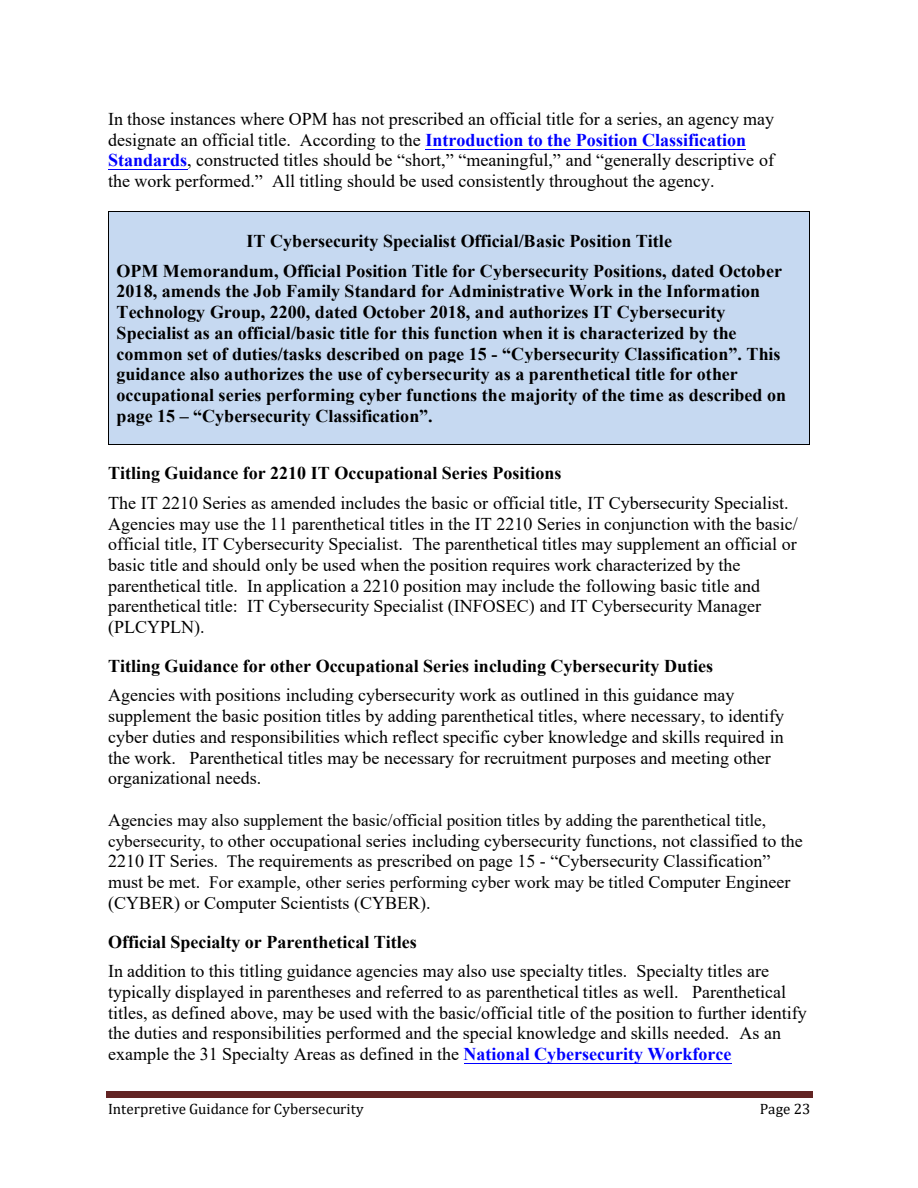
<style>
.page{position:relative;width:918px;height:1188px;background:#fff}
.page>*{position:absolute;margin:0;border:0;box-sizing:border-box;transform-origin:0 0}
.t1{font:18px/20.7px "Times New Roman";color:#000}
.t2{font:700 18px/20.7px "Times New Roman";color:#000}
.t3{font:17.25px "Times New Roman";color:#000}
.t4{font:15px "Cambria";color:#000}
.s1{font-weight:700;color:#00f}
.s2{font-size:18px}
.s3{font-size:17.25px}
</style>
<div class="page">
<div style="left:106px;top:1091px;width:707px;height:5px;background:#622423"></div>
<hr style="left:106px;top:1097px;width:707px;height:1px;background:#622423">
<div style="left:109px;top:212px;width:701px;height:232px;background:#c6d9f1"></div>
<hr style="left:109px;top:212px;width:701px;height:1px;background:#000">
<hr style="left:108px;top:212px;width:1px;height:232px;background:#000">
<hr style="left:109px;top:444px;width:701px;height:1px;background:#000">
<hr style="left:810px;top:212px;width:1px;height:232px;background:#000">
<hr style="left:425px;top:149px;width:321px;height:1px;background:#00f">
<hr style="left:108px;top:169px;width:79px;height:1px;background:#00f">
<hr style="left:464px;top:1063px;width:267px;height:1px;background:#00f">
<p class="t1" style="left:108px;top:108px;width:668px">In those instances where OPM has not prescribed an official title for a series, an agency may designate an official title. According to the <span class="s1">Introduction to the Position Classification Standards</span>, constructed titles should be “short,” “meaningful,” and “generally descriptive of the work performed.” All titling should be used consistently throughout the agency.</p>
<p class="t2" style="left:117px;top:226px;width:667px;line-height:29.7px;text-indent:130px">IT Cybersecurity Specialist Official/Basic Position Title<br>OPM Memorandum, Official Position Title for Cybersecurity Positions, dated October</p>
<p class="t2" style="left:117px;top:281px;width:671px">2018, amends the Job Family Standard for Administrative Work in the Information Technology Group, 2200, dated October 2018, and authorizes IT Cybersecurity Specialist as an official/basic title for this function when it is characterized by the common set of duties/tasks described on page 15 - “Cybersecurity Classification”. This guidance also authorizes the use of cybersecurity as a parenthetical title for other occupational series performing cyber functions the majority of the time as described on page 15 – “Cybersecurity Classification”.</p>
<p class="t2" style="left:108px;top:462px;width:455px">Titling Guidance for 2210 IT Occupational Series Positions</p>
<p class="t1" style="left:108px;top:492px;width:691px">The IT 2210 Series as amended includes the basic or official title, IT Cybersecurity Specialist.<br>Agencies may use the 11 parenthetical titles in the IT 2210 Series in conjunction with the basic/ official title, IT Cybersecurity Specialist. The parenthetical titles may supplement an official or basic title and should only be used when the position requires work characterized by the parenthetical title. In application a 2210 position may include the following basic title and parenthetical title: IT Cybersecurity Specialist (INFOSEC) and IT Cybersecurity Manager (PLCYPLN).</p>
<p class="t2" style="left:108px;top:655px;width:607px">Titling Guidance for other Occupational Series including Cybersecurity Duties</p>
<p class="t1" style="left:108px;top:685px;width:678px">Agencies with positions including cybersecurity work as outlined in this guidance may supplement the basic position titles by adding parenthetical titles, where necessary, to identify cyber duties and responsibilities which reflect specific cyber knowledge and skills required in the work. Parenthetical titles may be necessary for recruitment purposes and meeting other organizational needs.</p>
<p class="t3" style="left:108px;top:808px;width:660px"><span class="s2">A</span>gencies may also supplement the basic/official position titles by adding the parenthetical title,</p>
<p class="t1" style="left:108px;top:830px;width:696px"><span class="s3">cybersecurity, to</span> other occupational series including cybersecurity functions, not classified to the<br>2210 IT Series<span class="s3">. T</span>he requirements as prescribed on page 15 - “Cybersecurity Classification”</p>
<p class="t3" style="left:108px;top:870px;width:684px"><span class="s2">must be met.</span> For example, other series performing cyber work may be titled <span class="s2">Computer Engineer</span></p>
<p class="t1" style="left:108px;top:892px;width:324px">(CYBER) or Computer Scientists (CYBER).</p>
<p class="t2" style="left:108px;top:931px;width:310px">Official Specialty or Parenthetical Titles</p>
<p class="t1" style="left:108px;top:960px;width:700px">In addition to this titling guidance agencies may also use specialty titles. Specialty titles are typically displayed in parentheses and referred to as parenthetical titles as well. Parenthetical titles, as defined above, may be used with the basic/official title of the position to further identify the duties and responsibilities performed and the special knowledge and skills needed. As an example the 31 Specialty Areas as defined in the <span class="s1">National Cybersecurity Workforce</span></p>
<p class="t4" style="left:108px;top:1100px;width:257px">Interpretive Guidance for Cybersecurity</p>
<p class="t4" style="left:760px;top:1100px;width:52px">Page 23</p>
</div>
